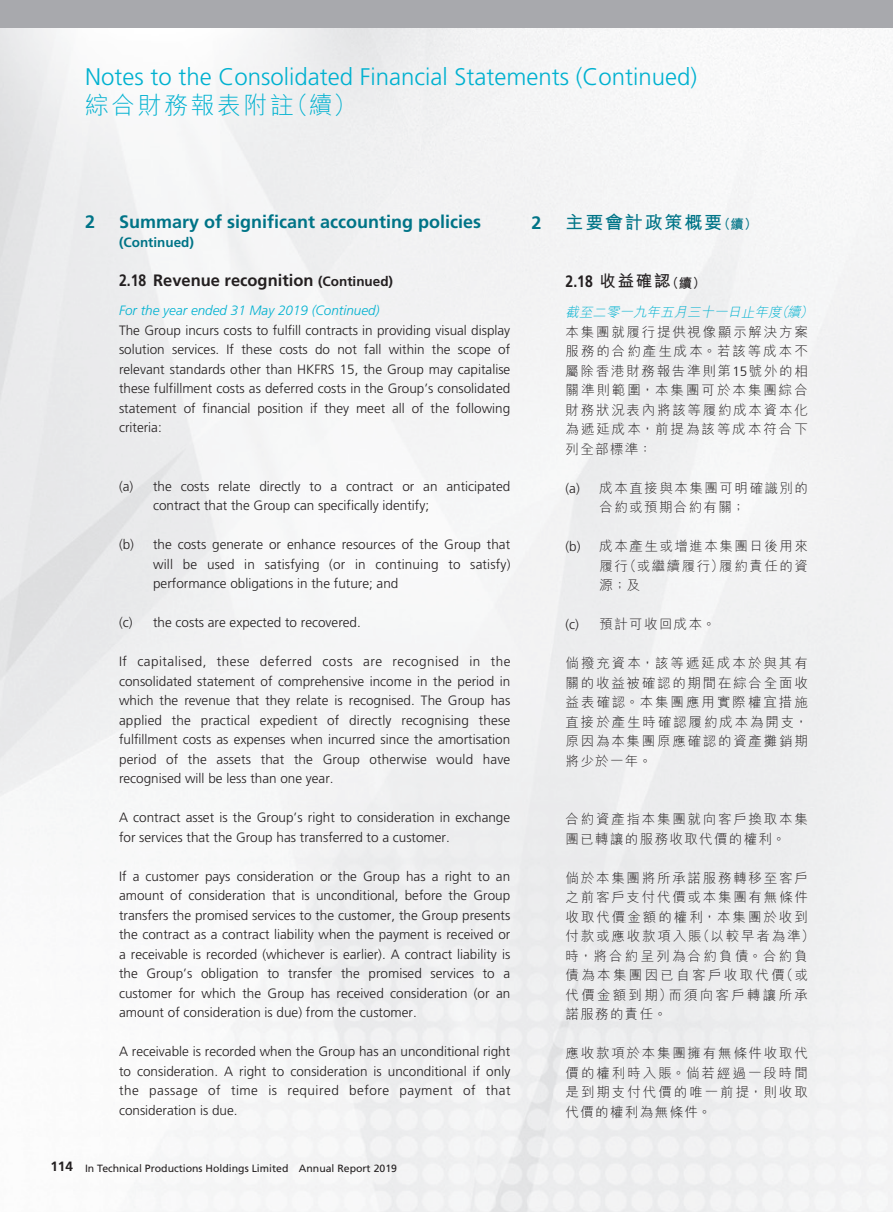
<style>
.page{position:relative;width:893px;height:1212px;background:#fff}
.page>*{position:absolute;margin:0;border:0;box-sizing:border-box;transform-origin:0 0}
.t1{font:300 24px "Frutiger LT Std";color:#00b1d0}
.t2{font:300 24px "M Hei HK";letter-spacing:.1em;color:#00b1d0}
.t3{font:700 18px "Frutiger LT Std";color:#007487}
.t4{font:700 18px "M Hei HK";letter-spacing:.1em;color:#007487}
.t5{font:700 16.5px "Frutiger LT Std";color:#231f20;scale:.85 1}
.t6{font:300 13.5px/19.5px "Frutiger LT Std";color:#231f20;text-align:justify}
.t7{font:300 13.5px/19.5px "M Hei HK";letter-spacing:.13em;color:#231f20;text-align:justify}
.t8{font:italic 300 13.5px "Frutiger LT Std";color:#00b1d0}
.t9{font:300 13.5px/19.5px "M Hei HK";letter-spacing:.11em;color:#231f20}
.t10{font:italic 300 13.5px "M Hei HK";color:#00b1d0}
.t11{font:300 13.5px "M Hei HK";letter-spacing:.1em;color:#231f20}
.t12{font:700 13.5px "Frutiger LT Std";color:#007487}
.t13{font:10.5px "Frutiger LT Std";color:#231f20}
.s1{font-size:13.5px}
.s2{font-weight:700;font-size:13.5px}
.s3{font-family:"M Hei HK"}
.s4{font-family:"M Hei HK";font-size:13.5px}
.s5{font-family:"Frutiger LT Std"}
</style>
<div class="page">
<div style="left:0;top:0;width:893px;height:28px;background:#a8a9ad"></div>
<h1 class="t1" style="left:85px;top:63px;width:614px">Notes to the Consolidated Financial Statements (Continued)</h1>
<h1 class="t2" style="left:85px;top:92px;width:273px">綜合財務報表附註（續）</h1>
<h2 class="t3" style="left:85px;top:211px;width:12px">2</h2>
<h2 class="t3" style="left:119px;top:211px;width:364px">Summary of significant accounting policies</h2>
<p class="t12" style="left:119px;top:234px;width:76px">(Continued)</p>
<p class="t5" style="left:119px;top:271px;width:324px">2.18 Revenue recognition <span class="s1">(Continued)</span></p>
<p class="t8" style="left:119px;top:303px;width:262px">For the year ended 31 May 2019 (Continued)</p>
<p class="t6" style="left:119px;top:321px;width:393px">The Group incurs costs to fulfill contracts in providing visual display solution services. If these costs do not fall within the scope of relevant standards other than HKFRS 15, the Group may capitalise these fulfillment costs as deferred costs in the Group’s consolidated statement of financial position if they meet all of the following criteria:</p>
<p class="t6" style="left:153px;top:477px;width:359px;text-indent:-34px">(a) the costs relate directly to a contract or an anticipated contract that the Group can specifically identify;</p>
<p class="t6" style="left:153px;top:535px;width:359px;text-indent:-34px">(b) the costs generate or enhance resources of the Group that will be used in satisfying (or in continuing to satisfy) performance obligations in the future; and</p>
<p class="t6" style="left:119px;top:613px;width:243px">(c) the costs are expected to recovered.</p>
<p class="t6" style="left:119px;top:652px;width:393px">If capitalised, these deferred costs are recognised in the consolidated statement of comprehensive income in the period in which the revenue that they relate is recognised. The Group has applied the practical expedient of directly recognising these fulfillment costs as expenses when incurred since the amortisation period of the assets that the Group otherwise would have recognised will be less than one year.</p>
<p class="t6" style="left:119px;top:808px;width:393px">A contract asset is the Group’s right to consideration in exchange for services that the Group has transferred to a customer.</p>
<p class="t6" style="left:119px;top:866px;width:393px">If a customer pays consideration or the Group has a right to an amount of consideration that is unconditional, before the Group transfers the promised services to the customer, the Group presents the contract as a contract liability when the payment is received or a receivable is recorded (whichever is earlier). A contract liability is the Group’s obligation to transfer the promised services to a customer for which the Group has received consideration (or an amount of consideration is due) from the customer.</p>
<p class="t6" style="left:119px;top:1042px;width:393px">A receivable is recorded when the Group has an unconditional right to consideration. A right to consideration is unconditional if only the passage of time is required before payment of that consideration is due.</p>
<p class="t13" style="left:50px;top:1162px;width:348px"><span class="s2">114</span> In Technical Productions Holdings Limited Annual Report 2019</p>
<h2 class="t3" style="left:531px;top:212px;width:12px">2</h2>
<h2 class="t4" style="left:566px;top:209px;width:194px">主要會計政策概要<span class="s1">（續）</span></h2>
<p class="t5" style="left:566px;top:272px;width:167px">2.18 <span class="s3">收益確認</span><span class="s4">（續）</span></p>
<p class="t10" style="left:566px;top:305px;width:252px">截至二零一九年五月三十一日止年度（續）</p>
<p class="t7" style="left:566px;top:322px;width:244px">本集團就履行提供視像顯示解決方案服務的合約產生成本。若該等成本不屬除香港財務報告準則第<span class="s5">15</span>號外的相關準則範圍，本集團可於本集團綜合財務狀況表內將該等履約成本資本化為遞延成本，前提為該等成本符合下列全部標準：</p>
<p class="t9" style="left:600px;top:478px;width:210px;text-indent:-34px"><span class="s5">(a)</span> 成本直接與本集團可明確識別的合約或預期合約有關；</p>
<p class="t7" style="left:600px;top:536px;width:210px;text-indent:-34px"><span class="s5">(b)</span> 成本產生或增進本集團日後用來履行（或繼續履行）履約責任的資源；及</p>
<p class="t11" style="left:566px;top:617px;width:152px"><span class="s5">(c)</span> 預計可收回成本。</p>
<p class="t7" style="left:566px;top:653px;width:244px">倘撥充資本，該等遞延成本於與其有關的收益被確認的期間在綜合全面收益表確認。本集團應用實際權宜措施直接於產生時確認履約成本為開支，原因為本集團原應確認的資產攤銷期將少於一年。</p>
<p class="t7" style="left:566px;top:809px;width:244px">合約資產指本集團就向客戶換取本集團已轉讓的服務收取代價的權利。</p>
<p class="t7" style="left:566px;top:868px;width:251px;text-align:left">倘於本集團將所承諾服務轉移至客戶之前客戶支付代價或本集團有無條件收取代價金額的權利，本集團於收到付款或應收款項入賬（以較早者為準）時，將合約呈列為合約負債。合約負債為本集團因已自客戶收取代價（或代價金額到期）而須向客戶轉讓所承諾服務的責任。</p>
<p class="t7" style="left:566px;top:1043px;width:244px">應收款項於本集團擁有無條件收取代價的權利時入賬。倘若經過一段時間是到期支付代價的唯一前提，則收取代價的權利為無條件。</p>
</div>
